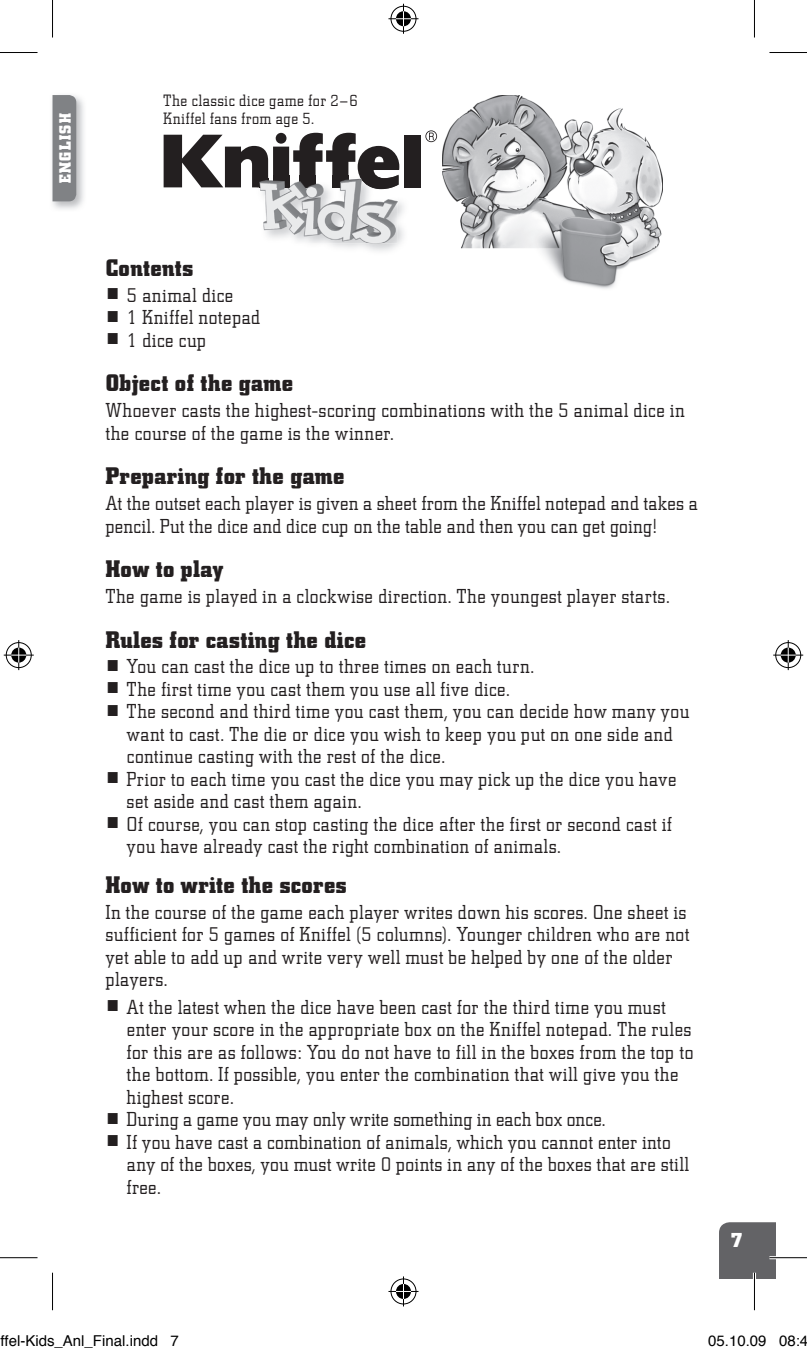
<style>
.page{position:relative;width:807px;height:1354px;background:#fff}
.page>*{position:absolute;margin:0;border:0;box-sizing:border-box;transform-origin:0 0}
.t1{font:700 23.75px "City BQ";letter-spacing:.02em;color:#231f20}
.t2{font:300 20px/22.5px "City BQ";letter-spacing:.04em;color:#231f20}
.t3{font:700 20px "City BQ";color:#fff}
.t4{font:300 16.25px/17.5px "City BQ";letter-spacing:.045em;color:#231f20}
.t5{font:700 16.25px "City BQ";letter-spacing:.085em;color:#fff}
.t6{font:15px "Helvetica";color:#000}
</style>
<div class="page">
<div style="left:404px;top:135px;width:16px;height:52px;background:#231f20"></div>
<img style="left:259px;top:189px;width:139px;height:54px">
<svg style="left:164px;top:133px;width:245px;height:56px"></svg>
<img style="left:361px;top:178px;width:37px;height:11px">
<img style="left:442px;top:95px;width:220px;height:194px">
<svg style="left:425px;top:130px;width:12px;height:12px"></svg>
<div style="left:719px;top:1222px;width:56px;height:56px;background:#636366"></div>
<img style="left:52px;top:96px;width:32px;height:113px">
<div style="left:52px;top:95px;width:24px;height:106px;background:#808285"></div>
<hr style="left:769px;top:1256px;width:38px;height:3px;background:#fff">
<hr style="left:753px;top:1272px;width:3px;height:38px;background:#fff">
<hr style="left:0;top:52px;width:38px;height:1px;background:#000">
<hr style="left:769px;top:52px;width:38px;height:1px;background:#000">
<hr style="left:0;top:1257px;width:38px;height:1px;background:#000">
<hr style="left:769px;top:1257px;width:38px;height:1px;background:#000">
<hr style="left:52px;top:0;width:1px;height:38px;background:#000">
<hr style="left:52px;top:1272px;width:1px;height:38px;background:#000">
<hr style="left:754px;top:0;width:1px;height:38px;background:#000">
<hr style="left:754px;top:1272px;width:1px;height:38px;background:#000">
<div style="left:389px;top:5px;width:28px;height:28px;border:3px solid #fff;border-radius:50%"></div>
<hr style="left:388px;top:17px;width:30px;height:3px;background:#fff">
<hr style="left:402px;top:4px;width:3px;height:30px;background:#fff">
<div style="left:394px;top:10px;width:18px;height:18px;border:3px solid #fff;border-radius:50%"></div>
<div style="left:390px;top:6px;width:26px;height:26px;border:1px solid #000;border-radius:50%"></div>
<hr style="left:388px;top:18px;width:30px;height:1px;background:#000">
<hr style="left:403px;top:4px;width:1px;height:30px;background:#000">
<svg style="left:396px;top:11px;width:15px;height:15px"></svg>
<div style="left:389px;top:1277px;width:28px;height:28px;border:3px solid #fff;border-radius:50%"></div>
<hr style="left:388px;top:1289px;width:30px;height:4px;background:#fff">
<hr style="left:402px;top:1276px;width:3px;height:30px;background:#fff">
<div style="left:394px;top:1282px;width:18px;height:18px;border:3px solid #fff;border-radius:50%"></div>
<div style="left:390px;top:1278px;width:26px;height:26px;border:1px solid #000;border-radius:50%"></div>
<hr style="left:388px;top:1291px;width:30px;height:1px;background:#000">
<hr style="left:403px;top:1276px;width:1px;height:30px;background:#000">
<svg style="left:396px;top:1283px;width:15px;height:15px"></svg>
<div style="left:5px;top:641px;width:28px;height:28px;border:3px solid #fff;border-radius:50%"></div>
<hr style="left:4px;top:653px;width:30px;height:3px;background:#fff">
<hr style="left:17px;top:640px;width:3px;height:30px;background:#fff">
<div style="left:10px;top:646px;width:18px;height:18px;border:3px solid #fff;border-radius:50%"></div>
<div style="left:6px;top:642px;width:26px;height:26px;border:1px solid #000;border-radius:50%"></div>
<hr style="left:4px;top:654px;width:30px;height:1px;background:#000">
<hr style="left:18px;top:640px;width:1px;height:30px;background:#000">
<svg style="left:11px;top:647px;width:15px;height:15px"></svg>
<div style="left:774px;top:641px;width:28px;height:28px;border:3px solid #fff;border-radius:50%"></div>
<hr style="left:773px;top:653px;width:30px;height:3px;background:#fff">
<hr style="left:786px;top:640px;width:3px;height:30px;background:#fff">
<div style="left:779px;top:646px;width:18px;height:18px;border:3px solid #fff;border-radius:50%"></div>
<div style="left:775px;top:642px;width:26px;height:26px;border:1px solid #000;border-radius:50%"></div>
<hr style="left:773px;top:654px;width:30px;height:1px;background:#000">
<hr style="left:787px;top:640px;width:1px;height:30px;background:#000">
<svg style="left:780px;top:647px;width:15px;height:15px"></svg>
<p class="t5" style="left:56px;top:183px;width:71px;rotate:-90deg">ENGLISH</p>
<p class="t4" style="left:164px;top:92px;width:196px">The classic dice game for 2–6<br>Kniffel fans from age 5.</p>
<p class="t1" style="left:106px;top:255px;width:89px">Contents</p>
<p class="t2" style="left:106px;top:284px;width:129px">■ 5 animal dice</p>
<p class="t2" style="left:106px;top:307px;width:156px">■ 1 Kniffel notepad</p>
<p class="t2" style="left:106px;top:329px;width:102px">■ 1 dice cup</p>
<p class="t1" style="left:106px;top:370px;width:189px">Object of the game</p>
<p class="t2" style="left:106px;top:400px;width:580px">Whoever casts the highest-scoring combinations with the 5 animal dice in the course of the game is the winner.</p>
<p class="t1" style="left:106px;top:463px;width:240px">Preparing for the game</p>
<p class="t2" style="left:106px;top:492px;width:593px">At the outset each player is given a sheet from the Kniffel notepad and takes a pencil. Put the dice and dice cup on the table and then you can get going!</p>
<p class="t1" style="left:106px;top:556px;width:119px">How to play</p>
<p class="t2" style="left:106px;top:585px;width:565px">The game is played in a clockwise direction. The youngest player starts.</p>
<p class="t1" style="left:106px;top:626px;width:262px">Rules for casting the dice</p>
<p class="t2" style="left:106px;top:656px;width:430px">■ You can cast the dice up to three times on each turn.</p>
<p class="t2" style="left:106px;top:678px;width:405px">■ The first time you cast them you use all five dice.</p>
<p class="t2" style="left:127px;top:701px;width:563px;text-indent:-21px">■ The second and third time you cast them, you can decide how many you want to cast. The die or dice you wish to keep you put on one side and continue casting with the rest of the dice.</p>
<p class="t2" style="left:127px;top:768px;width:551px;text-indent:-21px">■ Prior to each time you cast the dice you may pick up the dice you have set aside and cast them again.</p>
<p class="t2" style="left:127px;top:813px;width:546px;text-indent:-21px">■ Of course, you can stop casting the dice after the first or second cast if you have already cast the right combination of animals.</p>
<p class="t1" style="left:106px;top:871px;width:242px">How to write the scores</p>
<p class="t2" style="left:106px;top:901px;width:585px">In the course of the game each player writes down his scores. One sheet is sufficient for 5 games of Kniffel (5 columns). Younger children who are not yet able to add up and write very well must be helped by one of the older players.</p>
<p class="t2" style="left:127px;top:996px;width:568px;text-indent:-21px">■ At the latest when the dice have been cast for the third time you must enter your score in the appropriate box on the Kniffel notepad. The rules for this are as follows: You do not have to fill in the boxes from the top to the bottom. If possible, you enter the combination that will give you the highest score.</p>
<p class="t2" style="left:106px;top:1108px;width:501px">■ During a game you may only write something in each box once.</p>
<p class="t2" style="left:127px;top:1131px;width:563px;text-indent:-21px">■ If you have cast a combination of animals, which you cannot enter into any of the boxes, you must write 0 points in any of the boxes that are still free.</p>
<p class="t3" style="left:731px;top:1228px;width:13px">7</p>
<p class="t6" style="left:0;top:1329px;width:180px">ffel-Kids_Anl_Final.indd 7</p>
<p class="t6" style="left:708px;top:1329px;width:102px">05.10.09 08:4</p>
</div>
